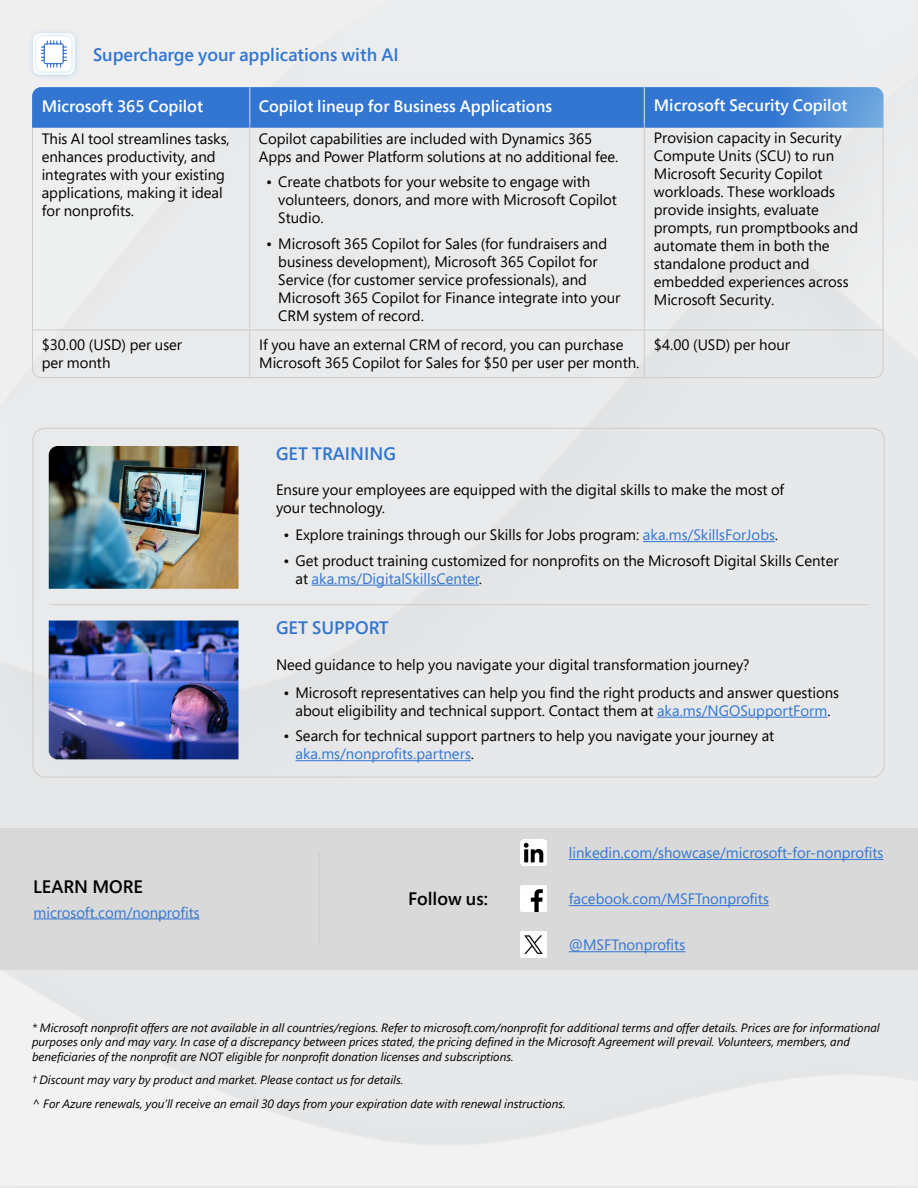
<style>
.page{position:relative;width:918px;height:1188px;background:#fff}
.page>*{position:absolute;margin:0;border:0;box-sizing:border-box;transform-origin:0 0}
.t1{font:600 18px "Segoe Pro";color:#3276d2}
.t2{font:600 18px "Segoe Pro";color:#000}
.t3{font:600 16.5px "Segoe Pro";color:#fff}
.t4{font:15px/18px "Segoe Pro";color:#000}
.t5{font:15px "Segoe Pro";color:#3276d2}
.t6{font:italic 12px/14.4px "Segoe Pro";color:#000}
.s1{color:#3276d2}
</style>
<div class="page">
<div style="left:28px;top:28px;width:52px;height:52px;background:#eaecef"></div>
<div style="left:31px;top:31px;width:46px;height:46px;background:#95c7e7;opacity:.5"></div>
<div style="left:37px;top:37px;width:34px;height:34px;background:#fff;border-radius:6px"></div>
<svg style="left:41px;top:40px;width:26px;height:28px"></svg>
<div style="left:32px;top:94px;width:852px;height:284px;background:#e9eaeb"></div>
<svg style="left:32px;top:87px;width:851px;height:41px;background:#387ad3"></svg>
<img style="left:49px;top:446px;width:190px;height:143px">
<hr style="left:643px;top:541px;width:132px;height:1px;background:#3276d2">
<hr style="left:312px;top:585px;width:167px;height:1px;background:#3276d2">
<hr style="left:52px;top:604px;width:817px;height:1px;background:#ccc">
<img style="left:49px;top:621px;width:190px;height:138px">
<hr style="left:657px;top:717px;width:170px;height:1px;background:#3276d2">
<hr style="left:296px;top:760px;width:175px;height:1px;background:#3276d2">
<div style="left:0;top:828px;width:918px;height:141px;background:#d9d9d9"></div>
<hr style="left:34px;top:918px;width:166px;height:1px;background:#3276d2">
<hr style="left:319px;top:853px;width:1px;height:91px;background:#ccc">
<img style="left:520px;top:839px;width:27px;height:27px">
<hr style="left:569px;top:859px;width:314px;height:1px;background:#3276d2">
<img style="left:520px;top:886px;width:27px;height:26px">
<hr style="left:569px;top:905px;width:200px;height:1px;background:#3276d2">
<img style="left:520px;top:932px;width:26px;height:26px">
<hr style="left:569px;top:951px;width:116px;height:1px;background:#3276d2">
<hr style="left:249px;top:87px;width:1px;height:36px;background:#e6e6e6">
<hr style="left:644px;top:87px;width:1px;height:36px;background:#e6e6e6">
<hr style="left:249px;top:123px;width:1px;height:207px;background:#ccc">
<hr style="left:644px;top:123px;width:1px;height:207px;background:#ccc">
<hr style="left:249px;top:330px;width:1px;height:47px;background:#ccc">
<hr style="left:644px;top:330px;width:1px;height:47px;background:#ccc">
<hr style="left:33px;top:330px;width:217px;height:1px;background:#ccc">
<hr style="left:250px;top:330px;width:382px;height:1px;background:#ccc">
<hr style="left:632px;top:330px;width:252px;height:1px;background:#ccc">
<p class="t1" style="left:93px;top:42px;width:307px">Supercharge your applications with AI</p>
<p class="t3" style="left:42px;top:94px;width:163px">Microsoft 365 Copilot</p>
<p class="t3" style="left:259px;top:94px;width:295px">Copilot lineup for Business Applications</p>
<p class="t4" style="left:42px;top:129px;width:190px">This AI tool streamlines tasks, enhances productivity, and integrates with your existing applications, making it ideal for nonprofits.</p>
<p class="t4" style="left:259px;top:129px;width:361px">Copilot capabilities are included with Dynamics 365<br>Apps and Power Platform solutions at no additional fee.</p>
<p class="t4" style="left:278px;top:172px;width:340px;text-indent:-12px">• Create chatbots for your website to engage with volunteers, donors, and more with Microsoft Copilot<br>Studio.</p>
<p class="t4" style="left:278px;top:234px;width:344px;text-indent:-12px">• Microsoft 365 Copilot for Sales (for fundraisers and business development), Microsoft 365 Copilot for Service (for customer service professionals), and Microsoft 365 Copilot for Finance integrate into your CRM system of record.</p>
<p class="t3" style="left:654px;top:94px;width:195px">Microsoft Security Copilot</p>
<p class="t4" style="left:654px;top:129px;width:206px">Provision capacity in Security<br>Compute Units (SCU) to run<br>Microsoft Security Copilot workloads. These workloads provide insights, evaluate prompts, run promptbooks and automate them in both the standalone product and embedded experiences across<br>Microsoft Security.</p>
<p class="t4" style="left:42px;top:336px;width:142px">$30.00 (USD) per user per month</p>
<p class="t4" style="left:259px;top:336px;width:382px">If you have an external CRM of record, you can purchase<br>Microsoft 365 Copilot for Sales for $50 per user per month.</p>
<p class="t4" style="left:654px;top:336px;width:138px">$4.00 (USD) per hour</p>
<p class="t2" style="left:33px;top:875px;width:111px">LEARN MORE</p>
<p class="t5" style="left:34px;top:902px;width:168px">microsoft.com/nonprofits</p>
<p class="t1" style="left:276px;top:441px;width:121px">GET TRAINING</p>
<p class="t4" style="left:276px;top:480px;width:510px">Ensure your employees are equipped with the digital skills to make the most of your technology.</p>
<p class="t4" style="left:284px;top:526px;width:496px">• Explore trainings through our Skills for Jobs program: <span class="s1">aka.ms/SkillsForJobs</span>.</p>
<p class="t4" style="left:296px;top:551px;width:545px;text-indent:-12px">• Get product training customized for nonprofits on the Microsoft Digital Skills Center at <span class="s1">aka.ms/DigitalSkillsCenter</span>.</p>
<p class="t1" style="left:276px;top:615px;width:114px">GET SUPPORT</p>
<p class="t4" style="left:276px;top:655px;width:475px">Need guidance to help you navigate your digital transformation journey?</p>
<p class="t4" style="left:284px;top:683px;width:557px;text-align:center">• Microsoft representatives can help you find the right products and answer questions about eligibility and technical support. Contact them at <span class="s1">aka.ms/NGOSupportForm</span>.</p>
<p class="t4" style="left:296px;top:727px;width:480px;text-indent:-12px">• Search for technical support partners to help you navigate your journey at <span class="s1">aka.ms/nonprofits.partners</span>.</p>
<p class="t2" style="left:408px;top:887px;width:82px">Follow us:</p>
<p class="t5" style="left:569px;top:843px;width:316px">linkedin.com/showcase/microsoft-for-nonprofits</p>
<p class="t5" style="left:569px;top:889px;width:202px">facebook.com/MSFTnonprofits</p>
<p class="t5" style="left:569px;top:935px;width:118px">@MSFTnonprofits</p>
<p class="t6" style="left:32px;top:1020px;width:849px">* Microsoft nonprofit offers are not available in all countries/regions. Refer to microsoft.com/nonprofit for additional terms and offer details. Prices are for informational purposes only and may vary. In case of a discrepancy between prices stated, the pricing defined in the Microsoft Agreement will prevail. Volunteers, members, and beneficiaries of the nonprofit are NOT eligible for nonprofit donation licenses and subscriptions.</p>
<p class="t6" style="left:32px;top:1068px;width:535px;line-height:23.4px">† Discount may vary by product and market. Please contact us for details.<br>^ For Azure renewals, you’ll receive an email 30 days from your expiration date with renewal instructions.</p>
</div>
